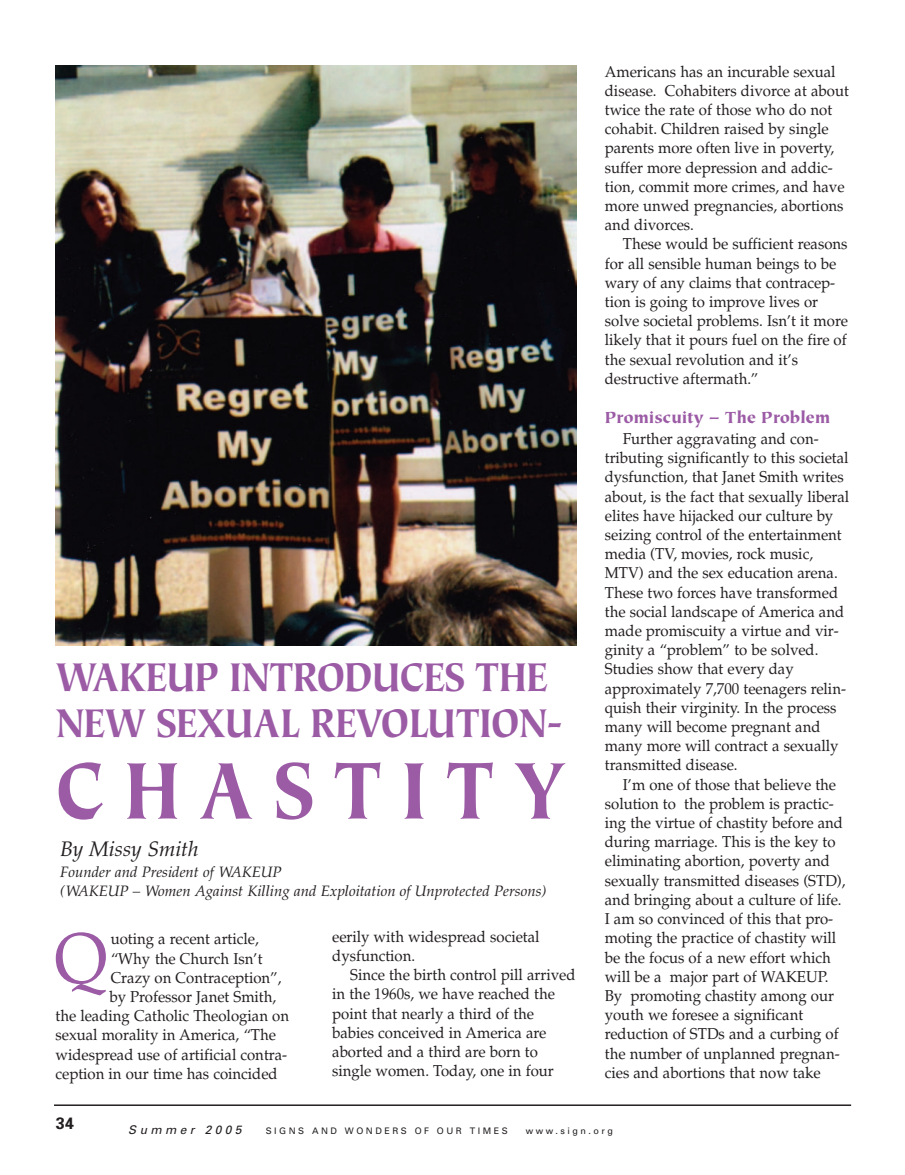
<style>
.page{position:relative;width:905px;height:1175px;background:#fff}
.page>*{position:absolute;margin:0;border:0;box-sizing:border-box;transform-origin:0 0}
.t1{font:900 90px "Tiepolo";letter-spacing:.245em;color:#9b5ba5;scale:.85 1}
.t2{font:71.1px "Palatino";color:#9b5ba5;scale:.95 1}
.t3{font:900 45px/46.5px "Tiepolo";letter-spacing:-.025em;color:#9b5ba5;scale:.85 1}
.t4{font:italic 21px "Palatino";color:#231f20}
.t5{font:900 18px "Tiepolo";letter-spacing:-.01em;color:#9b5ba5}
.t6{font:700 16.5px "Univers";color:#231f20}
.t7{font:15.75px/19.2px "Palatino";color:#231f20;scale:.95 1}
.t8{font:italic 15px/18.1px "Palatino";color:#231f20}
.t9{font:italic 12px "Univers";letter-spacing:.28em;color:#231f20}
.t10{font:9px "Univers";letter-spacing:.28em;color:#231f20}
</style>
<div class="page">
<hr style="left:54px;top:1104px;width:797px;height:2px;background:#231f20">
<img style="left:56px;top:66px;width:520px;height:579px">
<h3 class="t3" style="left:56px;top:657px;width:598px">WAKEUP INTRODUCES THE<br>NEW SEXUAL REVOLUTION-</h3>
<h1 class="t1" style="left:56px;top:755px;width:602px">CHASTITY</h1>
<h3 class="t4" style="left:60px;top:836px;width:140px">By Missy Smith</h3>
<p class="t8" style="left:60px;top:863px;width:488px">Founder and President of WAKEUP<br>(WAKEUP – Women Against Killing and Exploitation of Unprotected Persons)</p>
<h2 class="t2" style="left:54px;top:916px;width:57px">Q</h2>
<p class="t7" style="left:111px;top:929px;width:157px">uoting a recent article,</p>
<p class="t7" style="left:111px;top:948px;width:161px">“Why the Church Isn’t</p>
<p class="t7" style="left:111px;top:967px;width:181px">Crazy on Contraception”,</p>
<p class="t7" style="left:109px;top:986px;width:177px">by Professor Janet Smith,</p>
<p class="t7" style="left:56px;top:1006px;width:247px">the leading Catholic Theologian on</p>
<p class="t7" style="left:56px;top:1025px;width:233px">sexual morality in America, “The</p>
<p class="t7" style="left:56px;top:1044px;width:245px">widespread use of artificial contra-</p>
<p class="t7" style="left:56px;top:1063px;width:235px">ception in our time has coincided</p>
<p class="t7" style="left:332px;top:926px;width:220px">eerily with widespread societal dysfunction.</p>
<p class="t7" style="left:332px;top:965px;width:258px;text-indent:18px">Since the birth control pill arrived in the 1960s, we have reached the point that nearly a third of the babies conceived in America are aborted and a third are born to single women. Today, one in four</p>
<p class="t7" style="left:605px;top:61px;width:258px">Americans has an incurable sexual disease. Cohabiters divorce at about twice the rate of those who do not cohabit. Children raised by single parents more often live in poverty, suffer more depression and addic&shy;tion, commit more crimes, and have more unwed pregnancies, abortions and divorces.</p>
<p class="t7" style="left:605px;top:234px;width:257px;text-indent:18px">These would be sufficient reasons for all sensible human beings to be wary of any claims that contracep&shy;tion is going to improve lives or solve societal problems. Isn’t it more likely that it pours fuel on the fire of the sexual revolution and it’s destructive aftermath.”</p>
<p class="t5" style="left:604px;top:411px;width:227px">Promiscuity – The Problem</p>
<p class="t7" style="left:604px;top:429px;width:259px;text-indent:18px">Further aggravating and con&shy;tributing significantly to this societal dysfunction, that Janet Smith writes about, is the fact that sexually liberal elites have hijacked our culture by seizing control of the entertainment media (TV, movies, rock music, MTV) and the sex education arena.<br>These two forces have transformed the social landscape of America and made promiscuity a virtue and vir&shy;ginity a “problem” to be solved.<br>Studies show that every day approximately 7,700 teenagers relin&shy;quish their virginity. In the process many will become pregnant and many more will contract a sexually transmitted disease.</p>
<p class="t7" style="left:604px;top:774px;width:255px;text-indent:18px">I’m one of those that believe the solution to the problem is practic&shy;ing the virtue of chastity before and during marriage. This is the key to eliminating abortion, poverty and sexually transmitted diseases (STD), and bringing about a culture of life.<br>I am so convinced of this that pro&shy;moting the practice of chastity will be the focus of a new effort which will be a major part of WAKEUP.<br>By promoting chastity among our youth we foresee a significant reduction of STDs and a curbing of the number of unplanned pregnan&shy;cies and abortions that now take</p>
<p class="t6" style="left:56px;top:1117px;width:20px">34</p>
<p class="t9" style="left:128px;top:1124px;width:115px">Summer 2005</p>
<p class="t10" style="left:266px;top:1127px;width:243px">SIGNS AND WONDERS OF OUR TIMES</p>
<p class="t10" style="left:526px;top:1127px;width:89px">www.sign.org</p>
</div>
